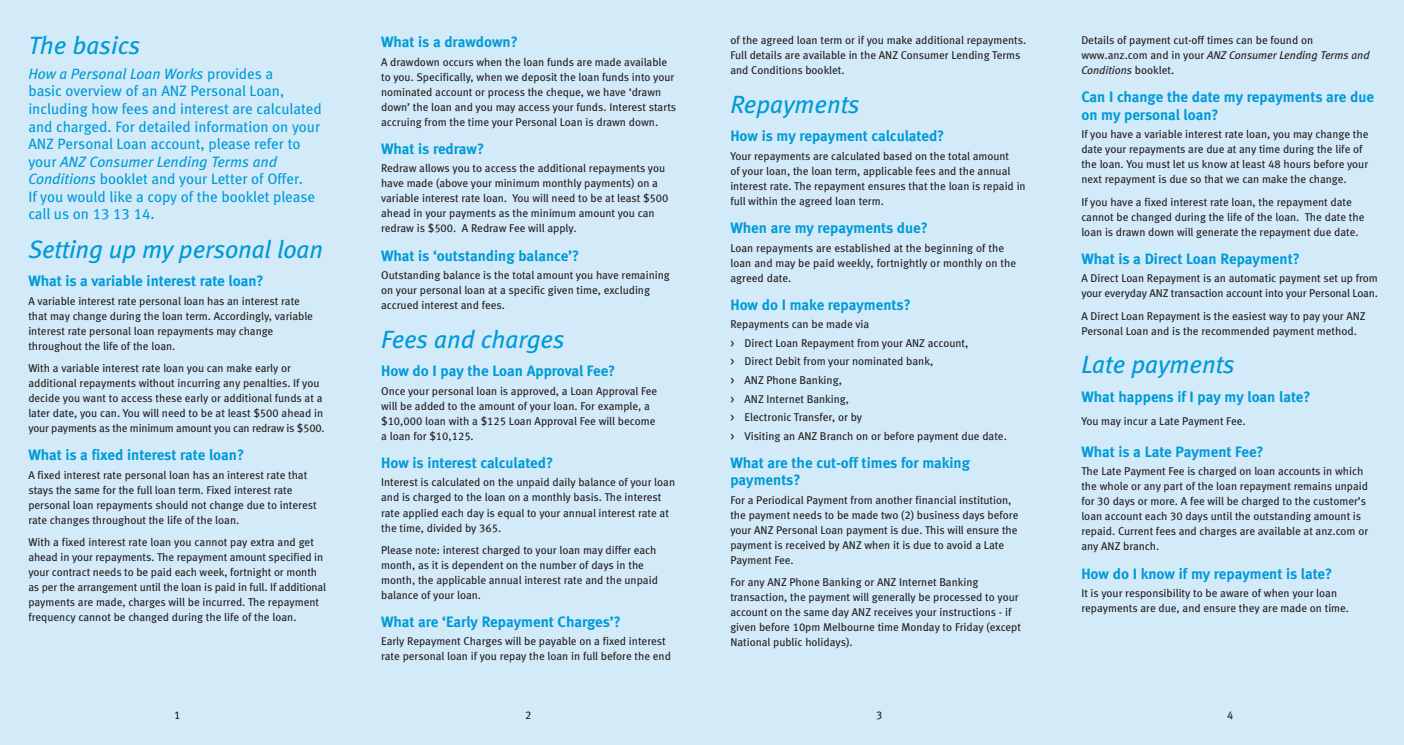
<style>
.page{position:relative;width:1404px;height:745px;background:#fff}
.page>*{position:absolute;margin:0;border:0;box-sizing:border-box;transform-origin:0 0}
.t1{font:italic 25px "Meta Book LF";color:#009ad9}
.t2{font:15px/17.5px "Meta Bold LF";color:#009ad9}
.t3{font:15px/17.5px "Meta Book LF";color:#009ad9}
.t4{font:11.25px/15px "Meta Book LF";color:#231f20}
.s1{font-style:italic}
</style>
<div class="page">
<div style="left:0;top:0;width:1052px;height:744px;background:#d3ebf8"></div>
<div style="left:1052px;top:0;width:351px;height:744px;background:#d3ebf8"></div>
<h1 class="t1" style="left:28px;top:36px;width:113px">The basics</h1>
<p class="t3" style="left:28px;top:66px;width:295px"><span class="s1">How a Personal Loan Works</span> provides a<br>basic overview of an ANZ Personal Loan, including how fees and interest are calculated and charged. For detailed information on your ANZ Personal Loan account, please refer to your <span class="s1">ANZ Consumer Lending Terms and Conditions</span> booklet and your Letter of Offer.<br>If you would like a copy of the booklet please call us on 13 13 14.</p>
<h1 class="t1" style="left:28px;top:239px;width:296px">Setting up my personal loan</h1>
<h2 class="t2" style="left:28px;top:273px;width:237px">What is a variable interest rate loan?</h2>
<p class="t4" style="left:28px;top:294px;width:286px">A variable interest rate personal loan has an interest rate that may change during the loan term. Accordingly, variable interest rate personal loan repayments may change throughout the life of the loan.</p>
<p class="t4" style="left:28px;top:361px;width:298px">With a variable interest rate loan you can make early or additional repayments without incurring any penalties. If you decide you want to access these early or additional funds at a later date, you can. You will need to be at least $500 ahead in your payments as the minimum amount you can redraw is $500.</p>
<h2 class="t2" style="left:28px;top:447px;width:217px">What is a fixed interest rate loan?</h2>
<p class="t4" style="left:28px;top:467px;width:290px">A fixed interest rate personal loan has an interest rate that stays the same for the full loan term. Fixed interest rate personal loan repayments should not change due to interest rate changes throughout the life of the loan.</p>
<p class="t4" style="left:28px;top:535px;width:299px">With a fixed interest rate loan you cannot pay extra and get ahead in your repayments. The repayment amount specified in your contract needs to be paid each week, fortnight or month as per the arrangement until the loan is paid in full. If additional payments are made, charges will be incurred. The repayment frequency cannot be changed during the life of the loan.</p>
<h2 class="t2" style="left:381px;top:34px;width:138px">What is a drawdown?</h2>
<p class="t4" style="left:381px;top:55px;width:296px">A drawdown occurs when the loan funds are made available to you. Specifically, when we deposit the loan funds into your nominated account or process the cheque, we have ‘drawn down’ the loan and you may access your funds. Interest starts accruing from the time your Personal Loan is drawn down.</p>
<h2 class="t2" style="left:381px;top:141px;width:104px">What is redraw?</h2>
<p class="t4" style="left:381px;top:162px;width:289px">Redraw allows you to access the additional repayments you have made (above your minimum monthly payments) on a variable interest rate loan. You will need to be at least $500 ahead in your payments as the minimum amount you can redraw is $500. A Redraw Fee will apply.</p>
<h2 class="t2" style="left:381px;top:247px;width:199px">What is ‘outstanding balance’?</h2>
<p class="t4" style="left:381px;top:268px;width:290px">Outstanding balance is the total amount you have remaining on your personal loan at a specific given time, excluding accrued interest and fees.</p>
<h1 class="t1" style="left:381px;top:329px;width:185px">Fees and charges</h1>
<h2 class="t2" style="left:381px;top:363px;width:236px">How do I pay the Loan Approval Fee?</h2>
<p class="t4" style="left:381px;top:384px;width:278px">Once your personal loan is approved, a Loan Approval Fee will be added to the amount of your loan. For example, a $10,000 loan with a $125 Loan Approval Fee will become a loan for $10,125.</p>
<h2 class="t2" style="left:381px;top:455px;width:173px">How is interest calculated?</h2>
<p class="t4" style="left:381px;top:475px;width:295px">Interest is calculated on the unpaid daily balance of your loan and is charged to the loan on a monthly basis. The interest rate applied each day is equal to your annual interest rate at the time, divided by 365.</p>
<p class="t4" style="left:381px;top:542px;width:278px">Please note: interest charged to your loan may differ each month, as it is dependent on the number of days in the month, the applicable annual interest rate and the unpaid balance of your loan.</p>
<h2 class="t2" style="left:381px;top:613px;width:241px">What are ‘Early Repayment Charges’?</h2>
<p class="t4" style="left:381px;top:634px;width:291px">Early Repayment Charges will be payable on a fixed interest rate personal loan if you repay the loan in full before the end</p>
<p class="t4" style="left:730px;top:34px;width:297px">of the agreed loan term or if you make additional repayments.<br>Full details are available in the ANZ Consumer Lending Terms and Conditions booklet.</p>
<h1 class="t1" style="left:730px;top:95px;width:131px">Repayments</h1>
<h2 class="t2" style="left:730px;top:128px;width:215px">How is my repayment calculated?</h2>
<p class="t4" style="left:730px;top:149px;width:297px">Your repayments are calculated based on the total amount<br>of your loan, the loan term, applicable fees and the annual interest rate. The repayment ensures that the loan is repaid in full within the agreed loan term.</p>
<h2 class="t2" style="left:730px;top:220px;width:199px">When are my repayments due?</h2>
<p class="t4" style="left:730px;top:241px;width:287px">Loan repayments are established at the beginning of the loan and may be paid weekly, fortnightly or monthly on the agreed date.</p>
<h2 class="t2" style="left:730px;top:297px;width:182px">How do I make repayments?</h2>
<p class="t4" style="left:730px;top:316px;width:278px;line-height:18.5px">Repayments can be made via<br>&gt; Direct Loan Repayment from your ANZ account,<br>&gt; Direct Debit from your nominated bank,<br>&gt; ANZ Phone Banking,<br>&gt; ANZ Internet Banking,<br>&gt; Electronic Transfer, or by<br>&gt; Visiting an ANZ Branch on or before payment due date.</p>
<h2 class="t2" style="left:730px;top:454px;width:241px">What are the cut-off times for making payments?</h2>
<p class="t4" style="left:730px;top:493px;width:289px">For a Periodical Payment from another financial institution, the payment needs to be made two (2) business days before your ANZ Personal Loan payment is due. This will ensure the payment is received by ANZ when it is due to avoid a Late Payment Fee.</p>
<p class="t4" style="left:730px;top:575px;width:292px">For any ANZ Phone Banking or ANZ Internet Banking transaction, the payment will generally be processed to your account on the same day ANZ receives your instructions - if given before 10pm Melbourne time Monday to Friday (except National public holidays).</p>
<p class="t4" style="left:1081px;top:34px;width:290px">Details of payment cut-off times can be found on www.anz.com and in your <span class="s1">ANZ Consumer Lending Terms and<br>Conditions</span> booklet.</p>
<h2 class="t2" style="left:1081px;top:89px;width:294px">Can I change the date my repayments are due on my personal loan?</h2>
<p class="t4" style="left:1081px;top:128px;width:288px">If you have a variable interest rate loan, you may change the date your repayments are due at any time during the life of the loan. You must let us know at least 48 hours before your next repayment is due so that we can make the change.</p>
<p class="t4" style="left:1081px;top:195px;width:284px">If you have a fixed interest rate loan, the repayment date cannot be changed during the life of the loan. The date the loan is drawn down will generate the repayment due date.</p>
<h2 class="t2" style="left:1081px;top:251px;width:220px">What is a Direct Loan Repayment?</h2>
<p class="t4" style="left:1081px;top:271px;width:298px">A Direct Loan Repayment is an automatic payment set up from your everyday ANZ transaction account into your Personal Loan.</p>
<p class="t4" style="left:1081px;top:309px;width:286px">A Direct Loan Repayment is the easiest way to pay your ANZ<br>Personal Loan and is the recommended payment method.</p>
<h1 class="t1" style="left:1081px;top:355px;width:155px">Late payments</h1>
<h2 class="t2" style="left:1081px;top:388px;width:231px">What happens if I pay my loan late?</h2>
<p class="t4" style="left:1081px;top:414px;width:166px">You may incur a Late Payment Fee.</p>
<h2 class="t2" style="left:1081px;top:443px;width:184px">What is a Late Payment Fee?</h2>
<p class="t4" style="left:1081px;top:464px;width:288px">The Late Payment Fee is charged on loan accounts in which the whole or any part of the loan repayment remains unpaid for 30 days or more. A fee will be charged to the customer’s loan account each 30 days until the outstanding amount is repaid. Current fees and charges are available at anz.com or any ANZ branch.</p>
<h2 class="t2" style="left:1081px;top:565px;width:252px">How do I know if my repayment is late?</h2>
<p class="t4" style="left:1081px;top:586px;width:269px">It is your responsibility to be aware of when your loan repayments are due, and ensure they are made on time.</p>
<p class="t4" style="left:174px;top:707px;width:8px">1</p>
<p class="t4" style="left:525px;top:707px;width:8px">2</p>
<p class="t4" style="left:876px;top:707px;width:8px">3</p>
<p class="t4" style="left:1226px;top:707px;width:8px">4</p>
</div>
